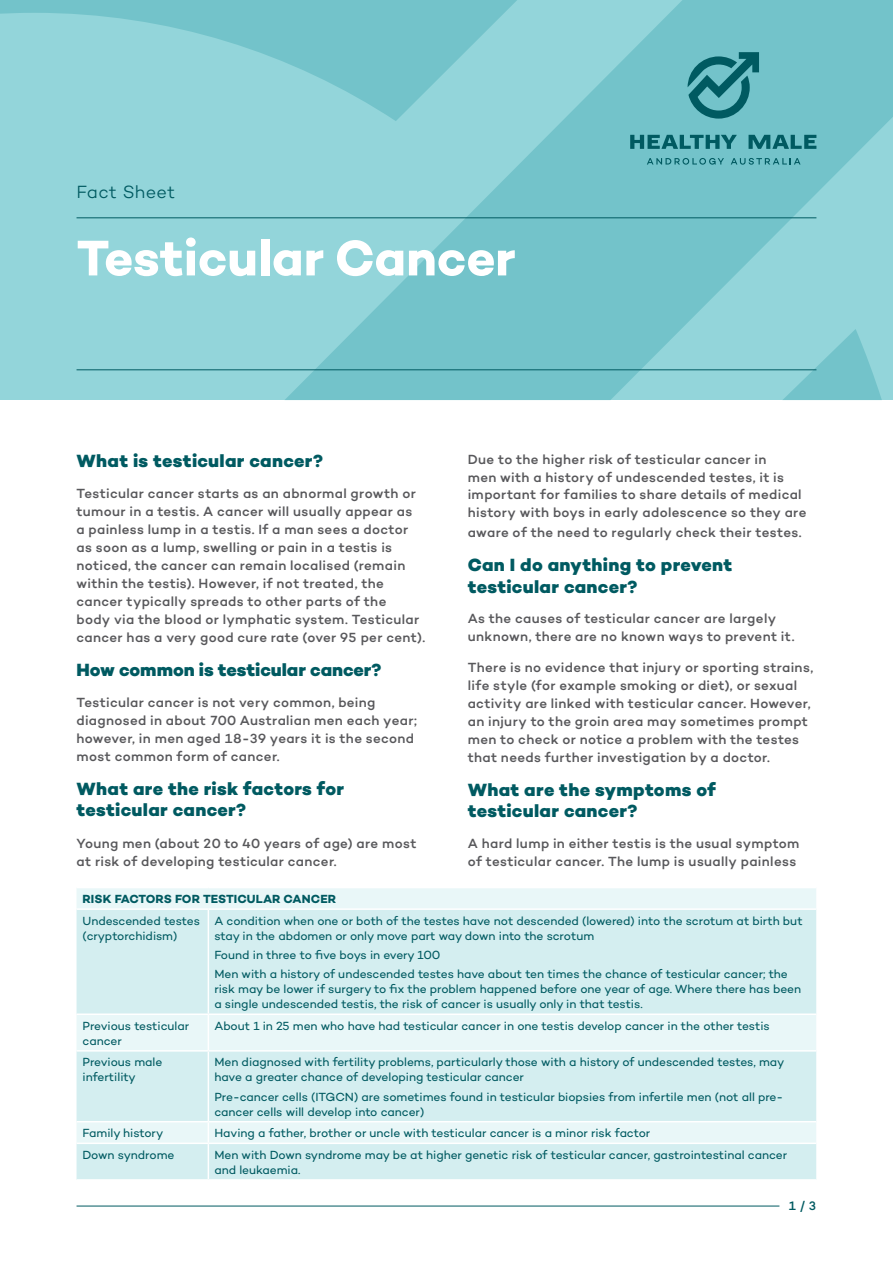
<style>
.page{position:relative;width:893px;height:1263px;background:#fff}
.page>*{position:absolute;margin:0;border:0;box-sizing:border-box;transform-origin:0 0}
.t1{font:700 51px "Campton";letter-spacing:-.005em;color:#fff}
.t2{font:800 18px/21.6px "Campton";letter-spacing:.015em;color:#005a61}
.t3{font:800 18px "Campton";letter-spacing:-.005em;color:#005a61}
.t4{font:300 18px "Campton";letter-spacing:.02em;color:#005a61}
.t5{font:500 13.5px/18px "Campton";letter-spacing:.025em;color:#58585b}
.t6{font:500 12.6px "Campton";color:#005a61}
.t7{font:12px/15px "Campton";letter-spacing:-.005em;color:#005a61}
.t8{font:700 12px "Campton";letter-spacing:.005em;color:#005a61}
</style>
<div class="page">
<svg style="left:0;top:0;width:893px;height:400px;fill:#93d5da"></svg>
<hr style="left:77px;top:217px;width:739px;height:1px;background:#005a61">
<hr style="left:77px;top:369px;width:739px;height:1px;background:#005a61">
<hr style="left:77px;top:1205px;width:702px;height:1px;background:#005a61">
<svg style="left:647px;top:158px;width:77px;height:7px"></svg>
<svg style="left:731px;top:158px;width:69px;height:7px"></svg>
<svg style="left:630px;top:135px;width:107px;height:14px"></svg>
<svg style="left:749px;top:135px;width:67px;height:14px"></svg>
<svg style="left:688px;top:52px;width:71px;height:67px"></svg>
<div style="left:77px;top:888px;width:739px;height:20px;background:#e9f7f8"></div>
<svg style="left:77px;top:910px;width:739px;height:269px;fill:#d4eef0"></svg>
<hr style="left:77px;top:1013px;width:131px;height:2px;background:#fff">
<hr style="left:77px;top:1050px;width:131px;height:1px;background:#fff">
<hr style="left:77px;top:1121px;width:131px;height:1px;background:#fff">
<hr style="left:77px;top:1142px;width:131px;height:2px;background:#fff">
<hr style="left:208px;top:1013px;width:608px;height:2px;background:#fff">
<hr style="left:208px;top:1050px;width:608px;height:1px;background:#fff">
<hr style="left:208px;top:1121px;width:608px;height:1px;background:#fff">
<hr style="left:208px;top:1142px;width:608px;height:2px;background:#fff">
<hr style="left:208px;top:910px;width:1px;height:103px;background:#fff">
<hr style="left:208px;top:1015px;width:1px;height:35px;background:#fff">
<hr style="left:208px;top:1051px;width:1px;height:70px;background:#fff">
<svg style="left:208px;top:1122px;width:1px;height:20px"></svg>
<hr style="left:208px;top:1144px;width:1px;height:35px;background:#fff">
<h2 class="t4" style="left:77px;top:181px;width:100px">Fact Sheet</h2>
<h1 class="t1" style="left:77px;top:225px;width:441px">Testicular Cancer</h1>
<h2 class="t2" style="left:77px;top:450px;width:248px">What is testicular cancer?</h2>
<p class="t5" style="left:77px;top:484px;width:350px">Testicular cancer starts as an abnormal growth or tumour in a testis. A cancer will usually appear as<br>a painless lump in a testis. If a man sees a doctor as soon as a lump, swelling or pain in a testis is noticed, the cancer can remain localised (remain within the testis). However, if not treated, the cancer typically spreads to other parts of the<br>body via the blood or lymphatic system. Testicular cancer has a very good cure rate (over 95 per cent).</p>
<h2 class="t3" style="left:77px;top:658px;width:307px">How common is testicular cancer?</h2>
<p class="t5" style="left:77px;top:693px;width:342px">Testicular cancer is not very common, being diagnosed in about 700 Australian men each year; however, in men aged 18-39 years it is the second most common form of cancer.</p>
<h2 class="t2" style="left:77px;top:778px;width:269px">What are the risk factors for testicular cancer?</h2>
<p class="t5" style="left:77px;top:834px;width:341px">Young men (about 20 to 40 years of age) are most at risk of developing testicular cancer.</p>
<p class="t5" style="left:468px;top:450px;width:340px">Due to the higher risk of testicular cancer in<br>men with a history of undescended testes, it is important for families to share details of medical history with boys in early adolescence so they are</p>
<p class="t5" style="left:468px;top:523px;width:335px">aware of the need to regularly check their testes.</p>
<h2 class="t2" style="left:468px;top:554px;width:266px">Can I do anything to prevent testicular cancer?</h2>
<p class="t5" style="left:468px;top:609px;width:328px">As the causes of testicular cancer are largely unknown, there are no known ways to prevent it.</p>
<p class="t5" style="left:468px;top:658px;width:347px">There is no evidence that injury or sporting strains, life style (for example smoking or diet), or sexual activity are linked with testicular cancer. However, an injury to the groin area may sometimes prompt men to check or notice a problem with the testes that needs further investigation by a doctor.</p>
<h2 class="t2" style="left:468px;top:779px;width:249px">What are the symptoms of testicular cancer?</h2>
<p class="t5" style="left:468px;top:834px;width:333px">A hard lump in either testis is the usual symptom of testicular cancer. The lump is usually painless</p>
<p class="t8" style="left:83px;top:891px;width:255px">RISK FACTORS FOR TESTICULAR CANCER</p>
<p class="t7" style="left:83px;top:913px;width:119px">Undescended testes (cryptorchidism)</p>
<p class="t7" style="left:214px;top:913px;width:590px">A condition when one or both of the testes have not descended (lowered) into the scrotum at birth but stay in the abdomen or only move part way down into the scrotum</p>
<p class="t7" style="left:214px;top:945px;width:575px;line-height:19.2px">Found in three to five boys in every 100<br>Men with a history of undescended testes have about ten times the chance of testicular cancer; the</p>
<p class="t7" style="left:214px;top:981px;width:588px">risk may be lower if surgery to fix the problem happened before one year of age. Where there has been a single undescended testis, the risk of cancer is usually only in that testis.</p>
<p class="t7" style="left:83px;top:1018px;width:108px">Previous testicular cancer</p>
<p class="t7" style="left:214px;top:1018px;width:557px">About 1 in 25 men who have had testicular cancer in one testis develop cancer in the other testis</p>
<p class="t7" style="left:83px;top:1054px;width:81px">Previous male infertility</p>
<p class="t7" style="left:214px;top:1054px;width:572px">Men diagnosed with fertility problems, particularly those with a history of undescended testes, may have a greater chance of developing testicular cancer</p>
<p class="t7" style="left:214px;top:1089px;width:570px">Pre-cancer cells (ITGCN) are sometimes found in testicular biopsies from infertile men (not all pre&shy;cancer cells will develop into cancer)</p>
<p class="t7" style="left:83px;top:1125px;width:82px">Family history</p>
<p class="t7" style="left:214px;top:1125px;width:437px">Having a father, brother or uncle with testicular cancer is a minor risk factor</p>
<p class="t7" style="left:83px;top:1147px;width:93px">Down syndrome</p>
<p class="t7" style="left:214px;top:1147px;width:574px">Men with Down syndrome may be at higher genetic risk of testicular cancer, gastrointestinal cancer and leukaemia.</p>
<p class="t6" style="left:788px;top:1197px;width:30px">1 / 3</p>
</div>
